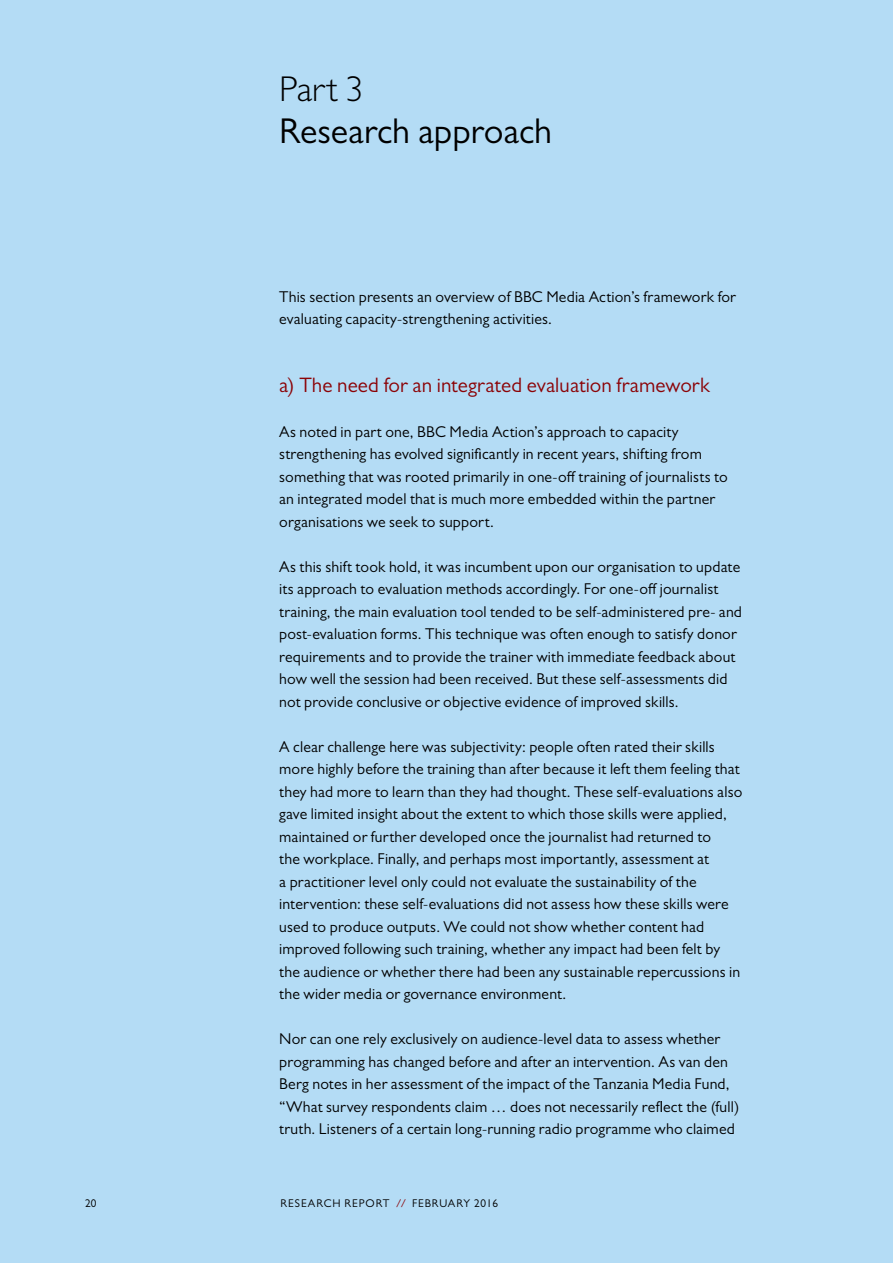
<style>
.page{position:relative;width:893px;height:1263px;background:#b4dcf5}
.page>*{position:absolute;margin:0;border:0;box-sizing:border-box;transform-origin:0 0}
.t1{font:36px "Gill Sans MT Pro";color:#000}
.t2{font:300 36px "Gill Sans MT Pro";color:#000}
.t3{font:21px "Gill Sans MT Pro";letter-spacing:.005em;color:#8b0307}
.t4{font:15.75px/22.5px "Gill Sans MT Pro";letter-spacing:.01em;color:#000}
.t5{font:11.25px "Gill Sans MT Pro";letter-spacing:.085em;color:#000}
.s1{color:#8b0307}
</style>
<div class="page">
<h1 class="t2" style="left:279px;top:67px;width:86px">Part 3</h1>
<h1 class="t1" style="left:279px;top:110px;width:274px">Research approach</h1>
<p class="t4" style="left:279px;top:285px;width:458px">This section presents an overview of BBC Media Action’s framework for evaluating capacity-strengthening activities.</p>
<h2 class="t3" style="left:279px;top:372px;width:432px">a) The need for an integrated evaluation framework</h2>
<p class="t4" style="left:279px;top:420px;width:450px">As noted in part one, BBC Media Action’s approach to capacity strengthening has evolved significantly in recent years, shifting from something that was rooted primarily in one-off training of journalists to an integrated model that is much more embedded within the partner organisations we seek to support.</p>
<p class="t4" style="left:279px;top:555px;width:464px">As this shift took hold, it was incumbent upon our organisation to update its approach to evaluation methods accordingly. For one-off journalist training, the main evaluation tool tended to be self-administered pre- and post-evaluation forms. This technique was often enough to satisfy donor requirements and to provide the trainer with immediate feedback about how well the session had been received. But these self-assessments did not provide conclusive or objective evidence of improved skills.</p>
<p class="t4" style="left:279px;top:735px;width:465px">A clear challenge here was subjectivity: people often rated their skills more highly before the training than after because it left them feeling that they had more to learn than they had thought. These self-evaluations also gave limited insight about the extent to which those skills were applied, maintained or further developed once the journalist had returned to<br>the workplace. Finally, and perhaps most importantly, assessment at<br>a practitioner level only could not evaluate the sustainability of the intervention: these self-evaluations did not assess how these skills were used to produce outputs. We could not show whether content had improved following such training, whether any impact had been felt by the audience or whether there had been any sustainable repercussions in the wider media or governance environment.</p>
<p class="t4" style="left:279px;top:1027px;width:461px">Nor can one rely exclusively on audience-level data to assess whether programming has changed before and after an intervention. As van den Berg notes in her assessment of the impact of the Tanzania Media Fund, “What survey respondents claim … does not necessarily reflect the (full) truth. Listeners of a certain long-running radio programme who claimed</p>
<p class="t5" style="left:85px;top:1196px;width:13px">20</p>
<p class="t5" style="left:281px;top:1196px;width:219px">RESEARCH REPORT <span class="s1">//</span> FEBRUARY 2016</p>
</div>
